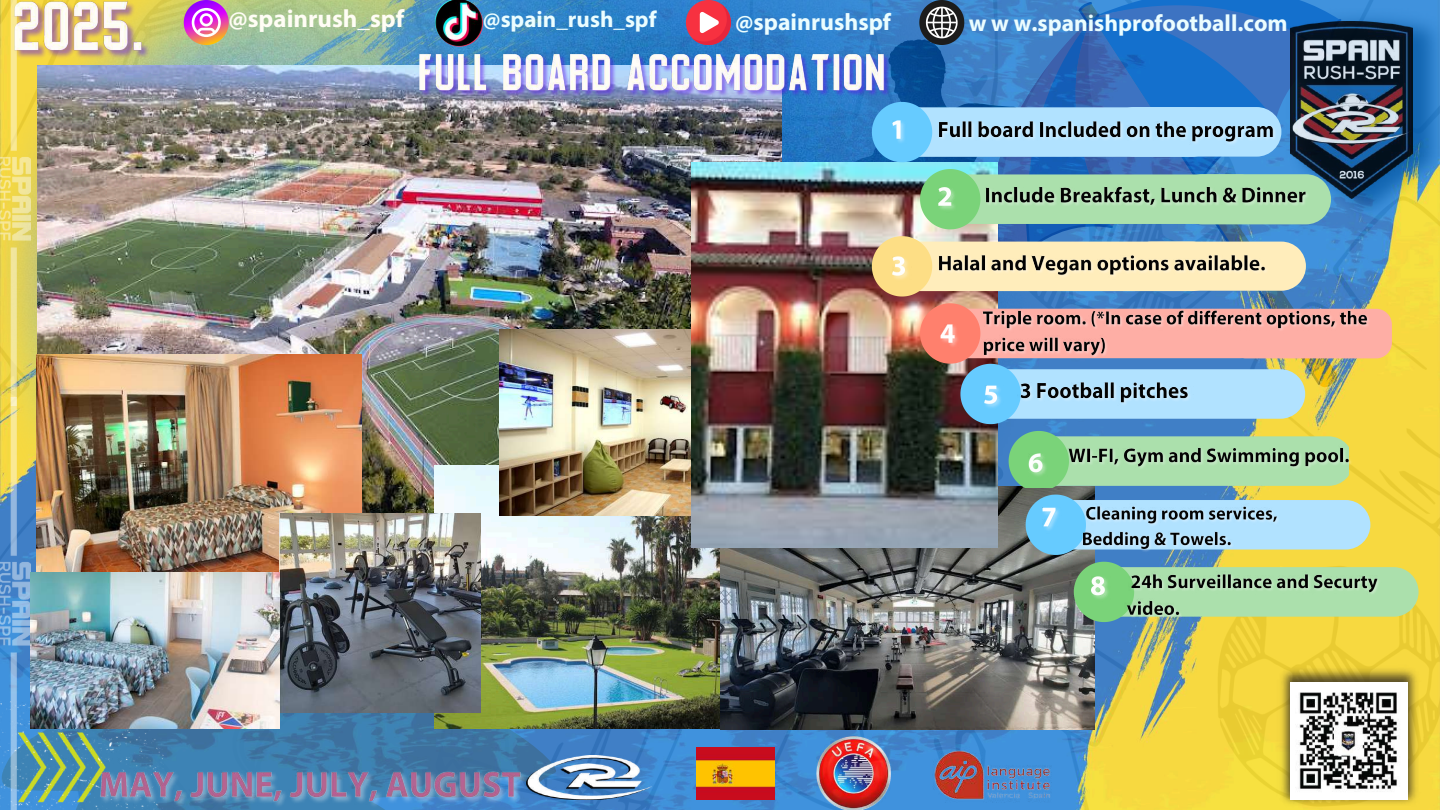
<style>
.page{position:relative;width:1440px;height:810px;background:#fff}
.page>*{position:absolute;margin:0;border:0;box-sizing:border-box;transform-origin:0 0}
.t1{font:700 24.9px "Myriad Pro";color:#fffdf5}
.t2{font:700 23.8px "Myriad Pro";color:#ebfdff}
.t3{font:700 23.4px "Myriad Pro";color:#ebfdff}
.t4{font:700 23px "Myriad Pro";color:#ebfdff}
</style>
<div class="page">
<img style="left:559px;top:0;width:881px;height:810px">
<svg style="left:164px;top:712px;width:395px;height:98px"></svg>
<img style="left:31px;top:0;width:1011px;height:573px">
<img style="left:526px;top:756px;width:128px;height:43px">
<img style="left:817px;top:737px;width:73px;height:73px">
<img style="left:1276px;top:664px;width:146px;height:146px">
<img style="left:696px;top:747px;width:78px;height:52px">
<svg style="left:184px;top:0;width:45px;height:45px"></svg>
<svg style="left:435px;top:0;width:48px;height:47px"></svg>
<svg style="left:686px;top:0;width:45px;height:45px"></svg>
<img style="left:0;top:405px;width:31px;height:297px">
<img style="left:31px;top:0;width:122px;height:61px">
<img style="left:0;top:0;width:31px;height:405px">
<img style="left:1341px;top:22px;width:71px;height:177px">
<img style="left:926px;top:746px;width:143px;height:63px">
<img style="left:1291px;top:682px;width:116px;height:117px">
<img style="left:0;top:702px;width:164px;height:108px">
<img style="left:38px;top:65px;width:743px;height:449px">
<img style="left:36px;top:355px;width:326px;height:218px">
<img style="left:435px;top:465px;width:285px;height:263px">
<img style="left:500px;top:329px;width:191px;height:186px">
<img style="left:279px;top:514px;width:201px;height:198px">
<img style="left:31px;top:573px;width:248px;height:156px">
<img style="left:720px;top:486px;width:374px;height:243px">
<img style="left:436px;top:0;width:45px;height:46px">
<svg style="left:1026px;top:495px;width:344px;height:60px"></svg>
<svg style="left:1074px;top:562px;width:345px;height:60px"></svg>
<img style="left:691px;top:162px;width:306px;height:385px">
<img style="left:872px;top:0;width:469px;height:424px">
<svg style="left:1009px;top:431px;width:339px;height:57px"></svg>
<div style="left:1109px;top:107px;width:172px;height:50px;background:#b1e2ff;border-radius:25px"></div>
<img style="left:1178px;top:174px;width:153px;height:50px">
<img style="left:1127px;top:242px;width:179px;height:49px">
<img style="left:1230px;top:309px;width:162px;height:49px;border-radius:16px">
<img style="left:418px;top:52px;width:484px;height:48px">
<img style="left:96px;top:766px;width:435px;height:44px">
<img style="left:935px;top:118px;width:344px;height:30px">
<img style="left:983px;top:184px;width:330px;height:29px">
<img style="left:935px;top:251px;width:337px;height:31px">
<img style="left:981px;top:307px;width:391px;height:54px">
<img style="left:1017px;top:378px;width:178px;height:31px">
<img style="left:1065px;top:444px;width:291px;height:30px">
<img style="left:1124px;top:572px;width:261px;height:50px">
<img style="left:1079px;top:504px;width:204px;height:52px">
<img style="left:888px;top:116px;width:21px;height:30px">
<img style="left:1039px;top:504px;width:25px;height:30px">
<img style="left:981px;top:381px;width:25px;height:32px">
<img style="left:1024px;top:450px;width:27px;height:30px">
<img style="left:935px;top:183px;width:25px;height:30px">
<img style="left:936px;top:320px;width:27px;height:30px">
<img style="left:889px;top:253px;width:25px;height:31px">
<img style="left:1087px;top:572px;width:26px;height:31px">
<p class="t1" style="left:229px;top:8px;width:177px">@spainrush_spf</p>
<p class="t4" style="left:483px;top:10px;width:175px">@spain_rush_spf</p>
<p class="t2" style="left:735px;top:12px;width:157px">@spainrushspf</p>
<p class="t3" style="left:969px;top:14px;width:321px">w w w.spanishprofootball.com</p>
</div>
